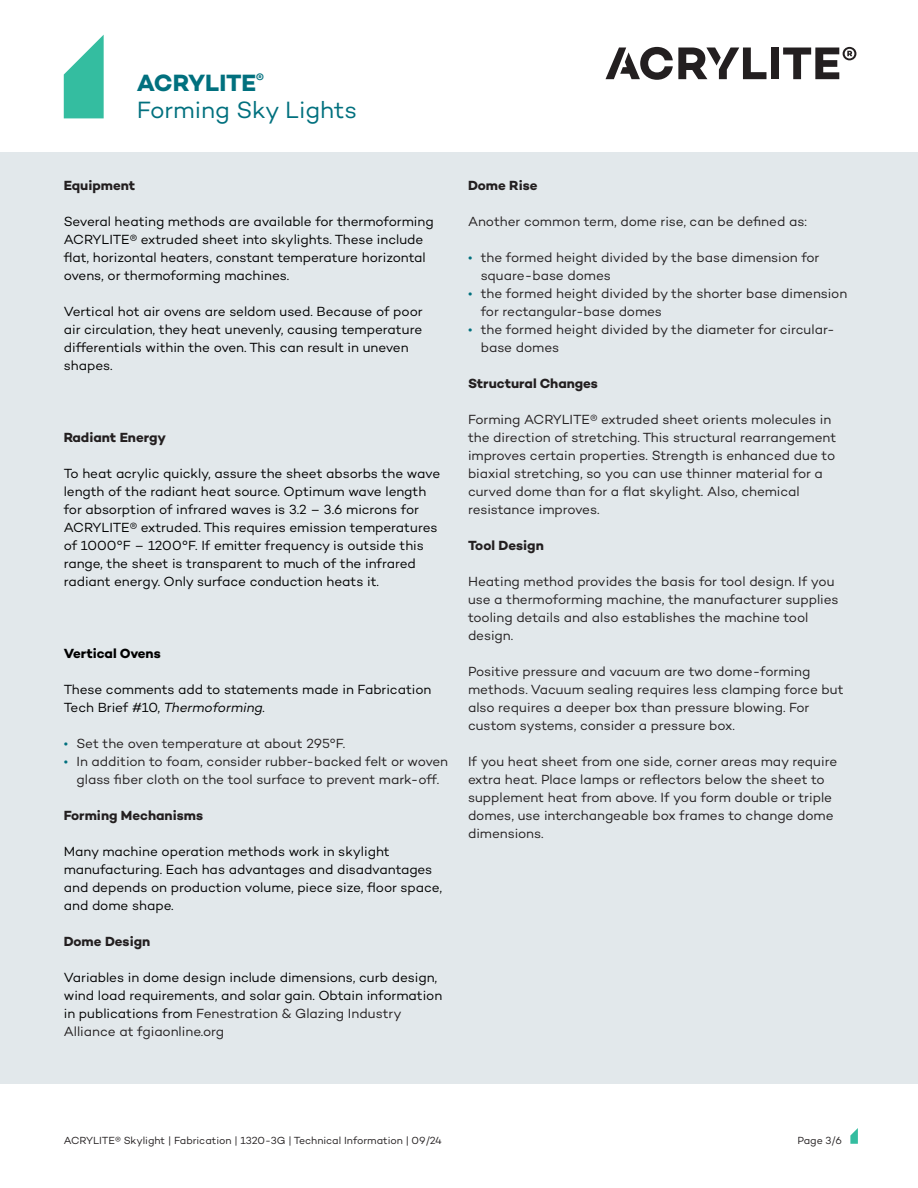
<style>
.page{position:relative;width:918px;height:1188px;background:#fff}
.page>*{position:absolute;margin:0;border:0;box-sizing:border-box;transform-origin:0 0}
.t1{font:24px/27px "Campton";letter-spacing:-.005em;color:#01707e}
.Tabellenkopf{font:13.5px/18px "Campton";letter-spacing:-.005em;color:#231f20}
.Tabellenkopf-2{font:13.5px/18px "Campton";letter-spacing:-.005em;color:#000}
.Headline_4___Fließtext{font:700 13.5px "Campton";color:#231f20}
.Tabellenkopf-3{font:700 13.5px "Campton";letter-spacing:-.005em;color:#000}
.t2{font:10.5px "Campton";color:#231f20}
.s1{font-weight:700}
.s2{font-style:italic}
.s3{color:#01707e}
.s4{color:#231f20}
</style>
<div class="page">
<div style="left:0;top:152px;width:918px;height:932px;background:#e2e8eb"></div>
<svg style="left:850px;top:1128px;width:8px;height:16px"></svg>
<svg style="left:64px;top:35px;width:40px;height:83px"></svg>
<div style="left:771px;top:48px;width:8px;height:31px;background:#231f20"></div>
<svg style="left:783px;top:47px;width:73px;height:32px"></svg>
<svg style="left:606px;top:47px;width:160px;height:33px"></svg>
<h1 class="t1" style="left:137px;top:69px;width:222px"><span class="s1">ACRYLITE</span><sup>®<br></sup>Forming Sky Lights</h1>
<p class="Headline_4___Fließtext" style="left:64px;top:177px;width:73px">Equipment</p>
<p class="Tabellenkopf-2" style="left:64px;top:212px;width:371px">Several heating methods are available for thermoforming ACRYLITE® extruded sheet into skylights. These include flat, horizontal heaters, constant temperature horizontal ovens, or thermoforming machines.</p>
<p class="Tabellenkopf-2" style="left:64px;top:302px;width:360px">Vertical hot air ovens are seldom used. Because of poor air circulation, they heat unevenly, causing temperature differentials within the oven. This can result in uneven shapes.</p>
<p class="Headline_4___Fließtext" style="left:64px;top:429px;width:104px">Radiant Energy</p>
<p class="Tabellenkopf-2" style="left:64px;top:464px;width:378px">To heat acrylic quickly, assure the sheet absorbs the wave length of the radiant heat source. Optimum wave length for absorption of infrared waves is 3.2 – 3.6 microns for ACRYLITE® extruded. This requires emission temperatures of 1000°F – 1200°F. If emitter frequency is outside this range, the sheet is transparent to much of the infrared radiant energy. Only surface conduction heats it.</p>
<p class="Tabellenkopf-3" style="left:64px;top:645px;width:98px">Vertical Ovens</p>
<p class="Tabellenkopf-2" style="left:64px;top:680px;width:369px">These comments add to statements made in Fabrication<br>Tech Brief #10, <span class="s2">Thermoforming.</span></p>
<p class="Tabellenkopf" style="left:64px;top:734px;width:283px"><span class="s3">•</span> Set the oven temperature at about 295°F.</p>
<p class="Tabellenkopf" style="left:64px;top:752px;width:386px;text-align:center"><span class="s3">•</span> In addition to foam, consider rubber-backed felt or woven glass fiber cloth on the tool surface to prevent mark-off.</p>
<p class="Headline_4___Fließtext" style="left:64px;top:807px;width:141px">Forming Mechanisms</p>
<p class="Tabellenkopf-2" style="left:64px;top:842px;width:380px">Many machine operation methods work in skylight manufacturing. Each has advantages and disadvantages and depends on production volume, piece size, floor space, and dome shape.</p>
<p class="Headline_4___Fließtext" style="left:64px;top:933px;width:88px">Dome Design</p>
<p class="Tabellenkopf-2" style="left:64px;top:968px;width:380px">Variables in dome design include dimensions, curb design, wind load requirements, and solar gain. Obtain information in publications from <span class="s4">Fenestration &amp; Glazing Industry Alliance at fgiaonline.org</span></p>
<p class="Headline_4___Fließtext" style="left:468px;top:177px;width:71px">Dome Rise</p>
<p class="Tabellenkopf" style="left:468px;top:212px;width:340px">Another common term, dome rise, can be defined as:</p>
<p class="Tabellenkopf" style="left:481px;top:248px;width:340px;text-indent:-13px"><span class="s3">•</span> the formed height divided by the base dimension for square-base domes</p>
<p class="Tabellenkopf" style="left:481px;top:284px;width:368px;text-indent:-13px"><span class="s3">•</span> the formed height divided by the shorter base dimension for rectangular-base domes</p>
<p class="Tabellenkopf" style="left:481px;top:320px;width:355px;text-indent:-13px"><span class="s3">•</span> the formed height divided by the diameter for circular&shy;base domes</p>
<p class="Headline_4___Fließtext" style="left:468px;top:375px;width:132px">Structural Changes</p>
<p class="Tabellenkopf" style="left:468px;top:410px;width:370px">Forming ACRYLITE® extruded sheet orients molecules in the direction of stretching. This structural rearrangement improves certain properties. Strength is enhanced due to biaxial stretching, so you can use thinner material for a curved dome than for a flat skylight. Also, chemical resistance improves.</p>
<p class="Headline_4___Fließtext" style="left:468px;top:537px;width:77px">Tool Design</p>
<p class="Tabellenkopf" style="left:468px;top:572px;width:372px">Heating method provides the basis for tool design. If you use a thermoforming machine, the manufacturer supplies tooling details and also establishes the machine tool design.</p>
<p class="Tabellenkopf" style="left:468px;top:662px;width:377px">Positive pressure and vacuum are two dome-forming methods. Vacuum sealing requires less clamping force but also requires a deeper box than pressure blowing. For custom systems, consider a pressure box.</p>
<p class="Tabellenkopf" style="left:468px;top:752px;width:371px">If you heat sheet from one side, corner areas may require extra heat. Place lamps or reflectors below the sheet to supplement heat from above. If you form double or triple domes, use interchangeable box frames to change dome dimensions.</p>
<p class="t2" style="left:64px;top:1134px;width:380px">ACRYLITE® Skylight | Fabrication | 1320-3G | Technical Information | 09/24</p>
<p class="t2" style="left:798px;top:1134px;width:46px">Page 3/6</p>
</div>
